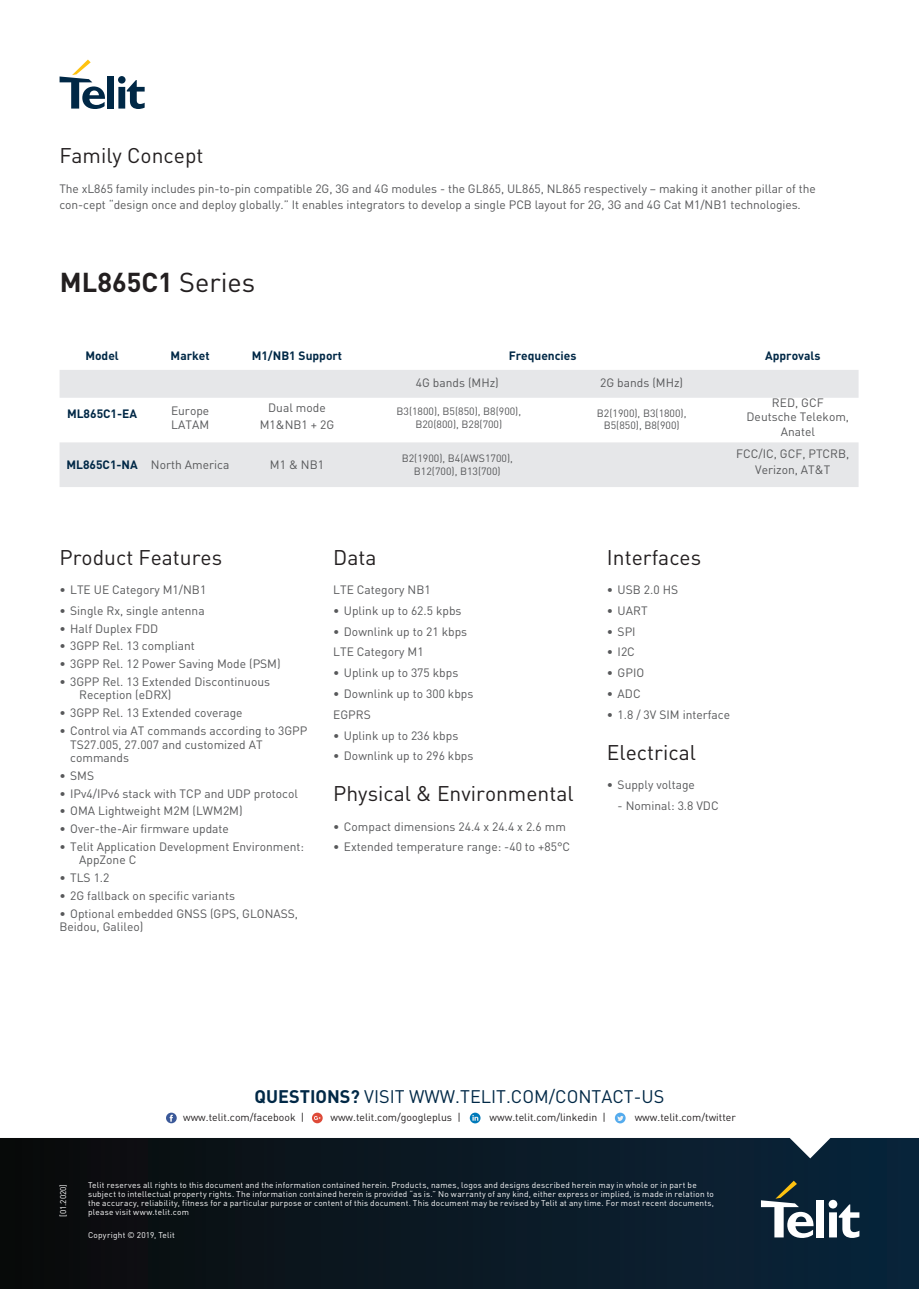
<style>
.page{position:relative;width:919px;height:1289px;background:#fff}
.page>*{position:absolute;margin:0;border:0;box-sizing:border-box;transform-origin:0 0}
.Product_Name{font:700 27px "DIN";color:#231f20}
.Headline{font:21px "DIN";color:#231f20}
.Sidebar_Messaging{font:21px "DIN";color:#231f20}
.t1{font:18px "DIN";color:#002846}
.Copytext{font:12px/13.5px "DIN";color:#57585a}
.Table_Data{font:12px/16.5px "DIN";color:#57585a;text-align:center}
.Table_Headers{font:700 12px "DIN";color:#002846}
.Product_Feature_Bull{font:12px "DIN";color:#57585a}
.Table_Data-2{font:10.5px/12.6px "DIN";color:#57585a;text-align:center}
.t2{font:10.5px "DIN";color:#231f20}
.t3{font:8.25px/9px "DIN";letter-spacing:.025em;color:#fff}
.s1{font-weight:400}
.s2{font-weight:700}
</style>
<div class="page">
<svg style="left:60px;top:370px;width:798px;height:117px;fill:#e6e7e9"></svg>
<svg style="left:0;top:1138px;width:918px;height:150px;background:#0b1823"></svg>
<svg style="left:760px;top:1180px;width:53px;height:57px"></svg>
<div style="left:816px;top:1200px;width:8px;height:37px;background:#fff"></div>
<svg style="left:828px;top:1199px;width:31px;height:38px"></svg>
<svg style="left:60px;top:60px;width:45px;height:49px"></svg>
<div style="left:107px;top:76px;width:7px;height:33px;background:#002846"></div>
<svg style="left:118px;top:76px;width:27px;height:33px"></svg>
<svg style="left:166px;top:1112px;width:11px;height:11px"></svg>
<svg style="left:170px;top:1114px;width:3px;height:7px"></svg>
<svg style="left:312px;top:1112px;width:10px;height:11px"></svg>
<svg style="left:314px;top:1115px;width:6px;height:5px"></svg>
<svg style="left:470px;top:1112px;width:10px;height:11px"></svg>
<svg style="left:472px;top:1114px;width:6px;height:6px"></svg>
<svg style="left:614px;top:1112px;width:11px;height:11px"></svg>
<svg style="left:617px;top:1115px;width:6px;height:5px"></svg>
<p class="Headline" style="left:59px;top:142px;width:145px">Family Concept</p>
<p class="Copytext" style="left:59px;top:180px;width:757px;line-height:16.5px">The xL865 family includes pin-to-pin compatible 2G, 3G and 4G modules - the GL865, UL865, NL865 respectively – making it another pillar of the con-cept “design once and deploy globally.” It enables integrators to develop a single PCB layout for 2G, 3G and 4G Cat M1/NB1 technologies.</p>
<p class="Product_Name" style="left:60px;top:264px;width:197px">ML865C1 <span class="s1">Series</span></p>
<p class="Table_Headers" style="left:85px;top:348px;width:35px">Model</p>
<p class="Table_Headers" style="left:171px;top:348px;width:41px">Market</p>
<p class="Table_Headers" style="left:252px;top:348px;width:92px">M1/NB1 Support</p>
<p class="Table_Headers" style="left:508px;top:348px;width:69px">Frequencies</p>
<p class="Table_Headers" style="left:765px;top:348px;width:57px">Approvals</p>
<p class="Table_Data" style="left:416px;top:374px;width:84px">4G bands (MHz)</p>
<p class="Table_Data" style="left:600px;top:374px;width:84px">2G bands (MHz)</p>
<p class="Table_Headers" style="left:67px;top:405px;width:72px">ML865C1-EA</p>
<p class="Table_Data" style="left:171px;top:404px;width:40px;line-height:13.5px;text-align:left">Europe<br>LATAM</p>
<p class="Table_Data" style="left:260px;top:399px;width:76px">Dual mode<br>M1&amp;NB1 + 2G</p>
<p class="Table_Data-2" style="left:396px;top:405px;width:126px">B3(1800), B5(850), B8(900),<br>B20(800), B28(700)</p>
<p class="Table_Data-2" style="left:597px;top:406px;width:91px">B2(1900), B3(1800),<br>B5(850), B8(900)</p>
<p class="Table_Data" style="left:746px;top:395px;width:104px;line-height:14.4px">RED, GCF<br>Deutsche Telekom,<br>Anatel</p>
<p class="Table_Headers" style="left:66px;top:457px;width:73px">ML865C1-NA</p>
<p class="Table_Data" style="left:151px;top:456px;width:80px">North America</p>
<p class="Table_Data" style="left:270px;top:456px;width:55px">M1 &amp; NB1</p>
<p class="Table_Data-2" style="left:402px;top:452px;width:113px">B2(1900), B4(AWS1700),<br>B12(700), B13(700)</p>
<p class="Table_Data" style="left:736px;top:445px;width:115px">FCC/IC, GCF, PTCRB,<br>Verizon, AT&amp;T</p>
<p class="Sidebar_Messaging" style="left:60px;top:544px;width:164px">Product Features</p>
<p class="Copytext" style="left:60px;top:583px;width:148px">• LTE UE Category M1/NB1</p>
<p class="Copytext" style="left:60px;top:603px;width:147px">• Single Rx, single antenna</p>
<p class="Copytext" style="left:60px;top:621px;width:100px">• Half Duplex FDD</p>
<p class="Copytext" style="left:60px;top:639px;width:137px">• 3GPP Rel. 13 compliant</p>
<p class="Copytext" style="left:60px;top:657px;width:222px">• 3GPP Rel. 12 Power Saving Mode (PSM)</p>
<p class="Copytext" style="left:79px;top:674px;width:192px;text-indent:-20px">• 3GPP Rel. 13 Extended Discontinuous<br>Reception (eDRX)</p>
<p class="Copytext" style="left:60px;top:706px;width:184px">• 3GPP Rel. 13 Extended coverage</p>
<p class="Copytext" style="left:70px;top:723px;width:238px;text-indent:-11px">• Control via AT commands according to 3GPP<br>TS27.005, 27.007 and customized AT commands</p>
<p class="Copytext" style="left:60px;top:768px;width:36px">• SMS</p>
<p class="Copytext" style="left:60px;top:786px;width:240px">• IPv4/IPv6 stack with TCP and UDP protocol</p>
<p class="Copytext" style="left:60px;top:804px;width:184px">• OMA Lightweight M2M (LWM2M)</p>
<p class="Copytext" style="left:60px;top:821px;width:171px">• Over-the-Air firmware update</p>
<p class="Copytext" style="left:79px;top:839px;width:226px;text-indent:-20px">• Telit Application Development Environment:<br>AppZone C</p>
<p class="Copytext" style="left:60px;top:870px;width:51px">• TLS 1.2</p>
<p class="Copytext" style="left:60px;top:888px;width:177px">• 2G fallback on specific variants</p>
<p class="Copytext" style="left:60px;top:906px;width:240px">• Optional embedded GNSS (GPS, GLONASS,<br>Beidou, Galileo)</p>
<p class="Headline" style="left:333px;top:544px;width:45px">Data</p>
<p class="Product_Feature_Bull" style="left:333px;top:582px;width:99px">LTE Category NB1</p>
<p class="Copytext" style="left:333px;top:603px;width:130px">• Uplink up to 62.5 kpbs</p>
<p class="Copytext" style="left:333px;top:624px;width:135px">• Downlink up to 21 kbps</p>
<p class="Product_Feature_Bull" style="left:333px;top:644px;width:92px">LTE Category M1</p>
<p class="Copytext" style="left:333px;top:666px;width:126px">• Uplink up to 375 kbps</p>
<p class="Copytext" style="left:333px;top:686px;width:142px">• Downlink up to 300 kbps</p>
<p class="Product_Feature_Bull" style="left:333px;top:707px;width:39px">EGPRS</p>
<p class="Copytext" style="left:333px;top:728px;width:126px">• Uplink up to 236 kbps</p>
<p class="Copytext" style="left:333px;top:749px;width:142px">• Downlink up to 296 kbps</p>
<p class="Headline" style="left:333px;top:780px;width:242px">Physical &amp; Environmental</p>
<p class="Copytext" style="left:333px;top:819px;width:234px">• Compact dimensions 24.4 x 24.4 x 2.6 mm</p>
<p class="Copytext" style="left:333px;top:840px;width:238px">• Extended temperature range: -40 to +85°C</p>
<p class="Headline" style="left:607px;top:544px;width:96px">Interfaces</p>
<p class="Copytext" style="left:607px;top:583px;width:73px">• USB 2.0 HS</p>
<p class="Copytext" style="left:607px;top:603px;width:42px">• UART</p>
<p class="Copytext" style="left:607px;top:624px;width:30px">• SPI</p>
<p class="Copytext" style="left:607px;top:645px;width:29px">• I2C</p>
<p class="Copytext" style="left:607px;top:666px;width:39px">• GPIO</p>
<p class="Copytext" style="left:607px;top:686px;width:35px">• ADC</p>
<p class="Copytext" style="left:607px;top:707px;width:125px">• 1.8 / 3V SIM interface</p>
<p class="Headline" style="left:607px;top:739px;width:90px">Electrical</p>
<p class="Copytext" style="left:607px;top:777px;width:89px">• Supply voltage</p>
<p class="Product_Feature_Bull" style="left:617px;top:798px;width:103px">- Nominal: 3.8 VDC</p>
<h3 class="t1" style="left:254px;top:1085px;width:411px"><span class="s2">QUESTIONS?</span> VISIT WWW.TELIT.COM/CONTACT-US</h3>
<p class="t2" style="left:183px;top:1110px;width:123px">www.telit.com/facebook |</p>
<p class="t2" style="left:330px;top:1110px;width:132px">www.telit.com/googleplus |</p>
<p class="t2" style="left:489px;top:1110px;width:118px">www.telit.com/linkedin |</p>
<p class="t2" style="left:634px;top:1110px;width:103px">www.telit.com/twitter</p>
<p class="t3" style="left:58px;top:1216px;width:34px;rotate:-90deg">[01.2020]</p>
<p class="t3" style="left:88px;top:1180px;width:627px">Telit reserves all rights to this document and the information contained herein. Products, names, logos and designs described herein may in whole or in part be subject to intellectual property rights. The information contained herein is provided “as is.” No warranty of any kind, either express or implied, is made in relation to the accuracy, reliability, fitness for a particular purpose or content of this document. This document may be revised by Telit at any time. For most recent documents, please visit www.telit.com</p>
<p class="t3" style="left:88px;top:1229px;width:88px">Copyright © 2019, Telit</p>
</div>
